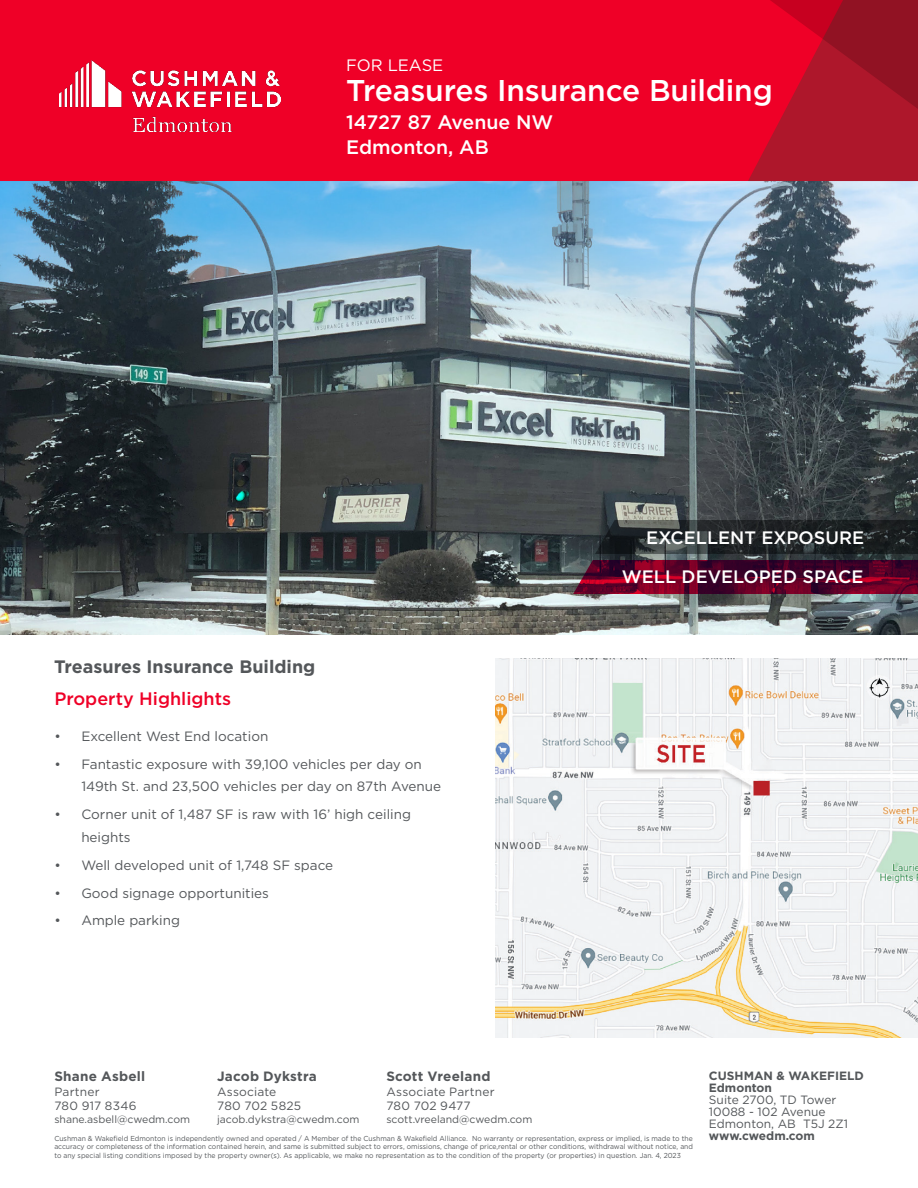
<style>
.page{position:relative;width:918px;height:1188px;background:#fff}
.page>*{position:absolute;margin:0;border:0;box-sizing:border-box;transform-origin:0 0}
.t1{font:500 30px "Gotham";letter-spacing:-.005em;color:#fff}
.t2{font:500 19.5px/24.8px "Gotham";color:#fff}
.Body_Text{font:500 18px "Gotham";color:#fff}
.Subheading_-_gray{font:700 18px "Gotham";color:#54575a}
.Section_Head_-_red{font:500 18px "Gotham";color:#ef0027}
.t3{font:16.5px "Gotham";color:#fff}
.t4{font:13.5px/22.5px "Gotham";color:#54575a}
.t5{font:700 13.5px "Gotham";letter-spacing:.015em;color:#54575a}
.t6{font:12px/14.4px "Gotham";letter-spacing:.005em;color:#54575a}
.t7{font:700 12px/12px "Gotham";color:#54575a}
.t8{font:10.5px "Gotham";color:#54575a}
.t9{font:7.2px/8.7px "Gotham";color:#54575a;scale:.95 1}
</style>
<div class="page">
<img style="left:0;top:181px;width:918px;height:453px">
<svg style="left:595px;top:520px;width:323px;height:34px;background:#262b2d"></svg>
<svg style="left:573px;top:560px;width:345px;height:34px;background:#5b0328"></svg>
<div style="left:0;top:0;width:918px;height:181px;background:#ef0027"></div>
<svg style="left:748px;top:0;width:170px;height:181px"></svg>
<img style="left:59px;top:60px;width:222px;height:72px">
<img style="left:496px;top:659px;width:422px;height:379px">
<h3 class="t3" style="left:346px;top:54px;width:99px">FOR LEASE</h3>
<h1 class="t1" style="left:346px;top:71px;width:428px">Treasures Insurance Building</h1>
<h2 class="t2" style="left:346px;top:110px;width:209px">14727 87 Avenue NW<br>Edmonton, AB</h2>
<p class="Body_Text" style="left:646px;top:526px;width:219px">EXCELLENT EXPOSURE</p>
<p class="Subheading_-_gray" style="left:54px;top:655px;width:263px">Treasures Insurance Building</p>
<p class="Section_Head_-_red" style="left:54px;top:687px;width:178px">Property Highlights</p>
<p class="t4" style="left:54px;top:725px;width:216px">• Excellent West End location</p>
<p class="t4" style="left:81px;top:753px;width:361px;text-indent:-27px">• Fantastic exposure with 39,100 vehicles per day on<br>149th St. and 23,500 vehicles per day on 87th Avenue</p>
<p class="t4" style="left:81px;top:803px;width:331px;text-indent:-27px">• Corner unit of 1,487 SF is raw with 16’ high ceiling heights</p>
<p class="t4" style="left:54px;top:853px;width:280px">• Well developed unit of 1,748 SF space</p>
<p class="t4" style="left:54px;top:881px;width:216px">• Good signage opportunities</p>
<p class="t4" style="left:54px;top:909px;width:127px">• Ample parking</p>
<p class="Body_Text" style="left:622px;top:565px;width:243px">WELL DEVELOPED SPACE</p>
<h3 class="t5" style="left:54px;top:1068px;width:92px">Shane Asbell</h3>
<h3 class="t6" style="left:54px;top:1084px;width:84px">Partner<br>780 917 8346</h3>
<h3 class="t8" style="left:54px;top:1112px;width:137px">shane.asbell@cwedm.com</h3>
<h3 class="t5" style="left:217px;top:1068px;width:101px">Jacob Dykstra</h3>
<h3 class="t6" style="left:217px;top:1084px;width:86px">Associate<br>780 702 5825</h3>
<h3 class="t8" style="left:217px;top:1112px;width:144px">jacob.dykstra@cwedm.com</h3>
<h3 class="t5" style="left:386px;top:1068px;width:106px">Scott Vreeland</h3>
<h3 class="t6" style="left:386px;top:1084px;width:110px">Associate Partner<br>780 702 9477</h3>
<h3 class="t8" style="left:386px;top:1112px;width:147px">scott.vreeland@cwedm.com</h3>
<h3 class="t7" style="left:709px;top:1070px;width:157px">CUSHMAN &amp; WAKEFIELD<br>Edmonton</h3>
<h3 class="t6" style="left:709px;top:1094px;width:141px;line-height:12px">Suite 2700, TD Tower<br>10088 - 102 Avenue<br>Edmonton, AB T5J 2Z1</h3>
<p class="t9" style="left:54px;top:1134px;width:673px">Cushman &amp; Wakefield Edmonton is independently owned and operated / A Member of the Cushman &amp; Wakefield Alliance. No warranty or representation, express or implied, is made to the</p>
<h3 class="t7" style="left:709px;top:1130px;width:108px">www.cwedm.com</h3>
<p class="t9" style="left:54px;top:1142px;width:674px">accuracy or completeness of the information contained herein, and same is submitted subject to errors, omissions, change of price,rental or other conditions, withdrawal without notice, and to any special listing conditions imposed by the property owner(s). As applicable, we make no representation as to the condition of the property (or properties) in question. Jan. 4, 2023</p>
</div>
